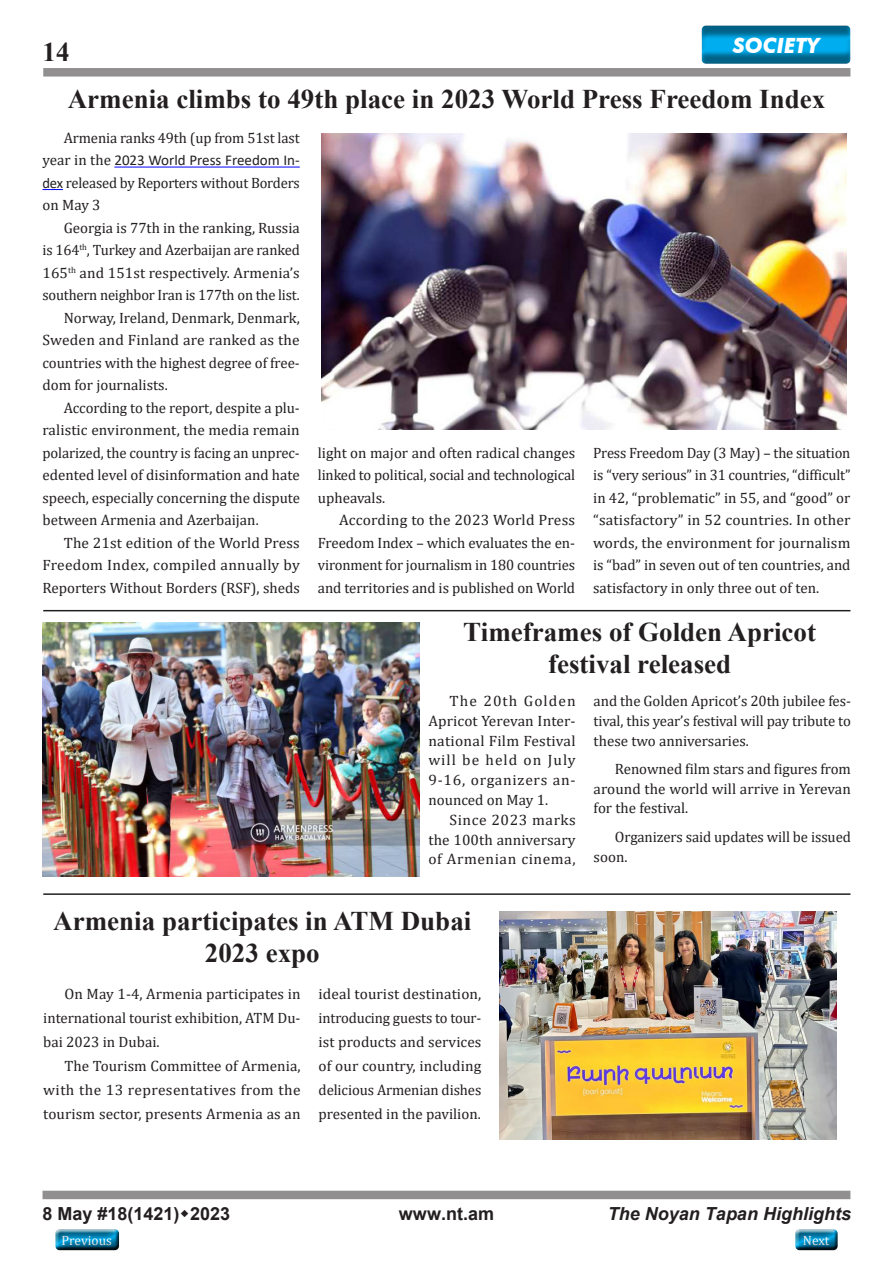
<style>
.page{position:relative;width:893px;height:1263px;background:#fff}
.page>*{position:absolute;margin:0;border:0;box-sizing:border-box;transform-origin:0 0}
.t1{font:700 27px/32.4px "Times New Roman";color:#231f20;text-align:center}
.t2{font:italic 700 21px "Futura BT";color:#fff}
.t3{font:700 18px "Arial";color:#231f20}
.t4{font:italic 700 18px "Arial";color:#231f20}
.t5{font:15px/22.5px "Cambria";letter-spacing:-.005em;color:#231f20;text-align:justify}
.t6{font:13.5px "Cambria";color:#fff}
.s1{font-family:"Calibri"}
</style>
<div class="page">
<div style="left:792px;top:1228px;width:50px;height:27px;background:#231f20;opacity:.75"></div>
<div style="left:52px;top:1228px;width:72px;height:27px;background:#231f20;opacity:.75"></div>
<div style="left:43px;top:68px;width:807px;height:9px;background:#918f8f"></div>
<div style="left:43px;top:1191px;width:807px;height:8px;background:#918f8f"></div>
<div style="left:700px;top:24px;width:152px;height:41px;background:#231f20;opacity:.5"></div>
<hr style="left:114px;top:167px;width:186px;height:1px;background:#00f">
<svg style="left:42px;top:189px;width:21px;height:1px"></svg>
<hr style="left:43px;top:610px;width:807px;height:1px;background:#231f20">
<hr style="left:43px;top:893px;width:807px;height:2px;background:#231f20">
<img style="left:43px;top:623px;width:377px;height:253px">
<img style="left:500px;top:912px;width:337px;height:228px">
<img style="left:321px;top:134px;width:525px;height:295px">
<h1 class="t1" style="left:43px;top:35px;width:28px">14</h1>
<h2 class="t2" style="left:733px;top:32px;width:88px">SOCIETY</h2>
<h1 class="t1" style="left:68px;top:82px;width:759px">Armenia climbs to 49th place in 2023 World Press Freedom Index</h1>
<p class="t5" style="left:42px;top:126px;width:259px;text-indent:21px">Armenia ranks 49th (up from 51st last year in the <span class="s1">2023 World Press Freedom In&shy;dex</span> released by Reporters without Borders on May 3</p>
<p class="t5" style="left:42px;top:216px;width:259px;text-indent:21px">Georgia is 77th in the ranking, Russia is 164<sup>th</sup>, Turkey and Azerbaijan are ranked 165<sup>th</sup> and 151st respectively. Armenia’s southern neighbor Iran is 177th on the list.</p>
<p class="t5" style="left:42px;top:306px;width:259px;text-indent:21px">Norway, Ireland, Denmark, Denmark, Sweden and Finland are ranked as the countries with the highest degree of free&shy;dom for journalists.</p>
<p class="t5" style="left:42px;top:396px;width:259px;text-indent:21px">According to the report, despite a plu&shy;ralistic environment, the media remain polarized, the country is facing an unprec&shy;edented level of disinformation and hate speech, especially concerning the dispute between Armenia and Azerbaijan.</p>
<p class="t5" style="left:42px;top:531px;width:259px;text-indent:21px">The 21st edition of the World Press Freedom Index, compiled annually by Reporters Without Borders (RSF), sheds</p>
<p class="t5" style="left:318px;top:441px;width:259px">light on major and often radical changes linked to political, social and technological upheavals.</p>
<p class="t5" style="left:318px;top:509px;width:259px;text-indent:21px">According to the 2023 World Press Freedom Index – which evaluates the en&shy;vironment for journalism in 180 countries and territories and is published on World</p>
<p class="t5" style="left:593px;top:441px;width:259px">Press Freedom Day (3 May) – the situation is “very serious” in 31 countries, “difficult” in 42, “problematic” in 55, and “good” or “satisfactory” in 52 countries. In other words, the environment for journalism is “bad” in seven out of ten countries, and satisfactory in only three out of ten.</p>
<h1 class="t1" style="left:463px;top:615px;width:354px">Timeframes of Golden Apricot festival released</h1>
<p class="t5" style="left:428px;top:691px;width:149px;line-height:19.8px;text-indent:21px">The 20th Golden Apricot Yerevan Inter&shy;national Film Festival will be held on July 9-16, organizers an&shy;nounced on May 1.</p>
<p class="t5" style="left:428px;top:810px;width:149px;line-height:19.8px;text-indent:21px">Since 2023 marks the 100th anniversary of Armenian cinema,</p>
<p class="t5" style="left:594px;top:691px;width:259px;line-height:19.8px">and the Golden Apricot’s 20th jubilee fes&shy;tival, this year’s festival will pay tribute to these two anniversaries.</p>
<p class="t5" style="left:594px;top:759px;width:259px;line-height:19.8px;text-indent:21px">Renowned film stars and figures from around the world will arrive in Yerevan for the festival.</p>
<p class="t5" style="left:594px;top:827px;width:259px;line-height:19.8px;text-indent:21px">Organizers said updates will be issued soon.</p>
<h1 class="t1" style="left:53px;top:904px;width:419px">Armenia participates in ATM Dubai<br>2023 expo</h1>
<p class="t5" style="left:43px;top:982px;width:259px;line-height:24px;text-indent:21px">On May 1-4, Armenia participates in international tourist exhibition, ATM Du&shy;bai 2023 in Dubai.</p>
<p class="t5" style="left:43px;top:1054px;width:259px;line-height:24px;text-indent:21px">The Tourism Committee of Armenia, with the 13 representatives from the tourism sector, presents Armenia as an</p>
<p class="t5" style="left:319px;top:982px;width:164px;line-height:24px">ideal tourist destination, introducing guests to tour&shy;ist products and services of our country, including delicious Armenian dishes presented in the pavilion.</p>
<p class="t3" style="left:43px;top:1201px;width:189px">8 May #18(1421) 2023</p>
<p class="t3" style="left:399px;top:1201px;width:97px">www.nt.am</p>
<p class="t4" style="left:608px;top:1202px;width:245px">The Noyan Tapan Highlights</p>
<p class="t6" style="left:62px;top:1232px;width:52px">Previous</p>
<p class="t6" style="left:803px;top:1232px;width:28px">Next</p>
</div>
